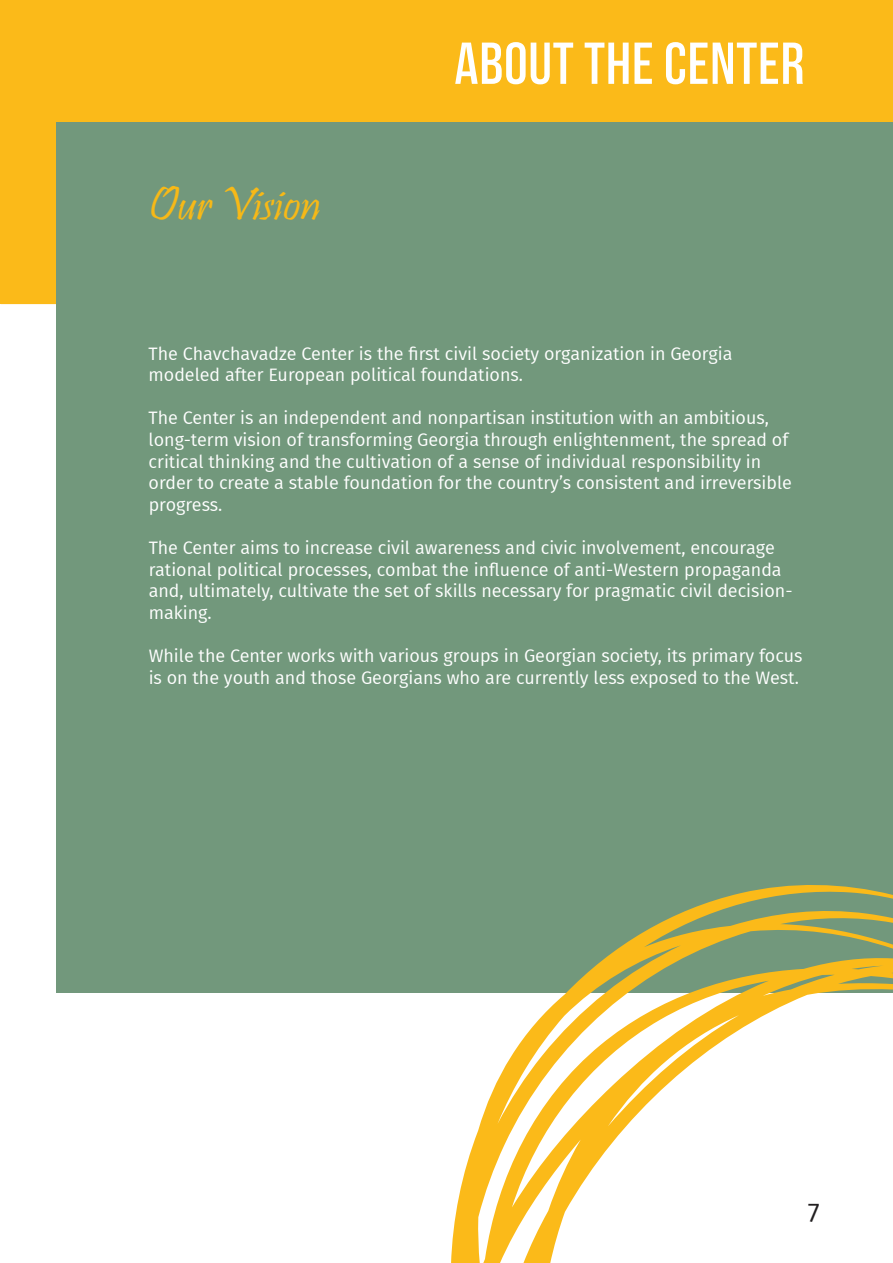
<style>
.page{position:relative;width:893px;height:1263px;background:#fff}
.page>*{position:absolute;margin:0;border:0;box-sizing:border-box;transform-origin:0 0}
.t1{font:700 60.3px "GL Kirovi";color:#fff}
.t2{font:48.15px "Pristina";color:#f7b917}
.t3{font:27px "Fira GO";color:#221f20}
.t4{font:18px/21.6px "Fira GO";color:#fff}
</style>
<div class="page">
<div style="left:57px;top:2px;width:836px;height:121px;background:#fbba19"></div>
<div style="left:0;top:0;width:57px;height:304px;background:#fbba19"></div>
<hr style="left:0;top:2px;width:1px;height:302px;background:#fbba19">
<hr style="left:30px;top:1px;width:863px;height:1px;background:#fbba19">
<div style="left:57px;top:123px;width:836px;height:870px;background:#72987c"></div>
<svg style="left:451px;top:885px;width:442px;height:378px"></svg>
<svg style="left:483px;top:957px;width:410px;height:306px"></svg>
<h2 class="t2" style="left:149px;top:177px;width:174px">Our Vision</h2>
<h1 class="t1" style="left:454px;top:31px;width:352px">ABOUT THE CENTER</h1>
<p class="t4" style="left:149px;top:343px;width:585px">The Chavchavadze Center is the first civil society organization in Georgia modeled after European political foundations.</p>
<p class="t4" style="left:149px;top:407px;width:645px">The Center is an independent and nonpartisan institution with an ambitious, long-term vision of transforming Georgia through enlightenment, the spread of critical thinking and the cultivation of a sense of individual responsibility in order to create a stable foundation for the country’s consistent and irreversible progress.</p>
<p class="t4" style="left:149px;top:537px;width:645px">The Center aims to increase civil awareness and civic involvement, encourage rational political processes, combat the influence of anti-Western propaganda and, ultimately, cultivate the set of skills necessary for pragmatic civil decision&shy;making.</p>
<p class="t4" style="left:149px;top:645px;width:655px">While the Center works with various groups in Georgian society, its primary focus is on the youth and those Georgians who are currently less exposed to the West.</p>
<h3 class="t3" style="left:808px;top:1197px;width:13px">7</h3>
</div>
